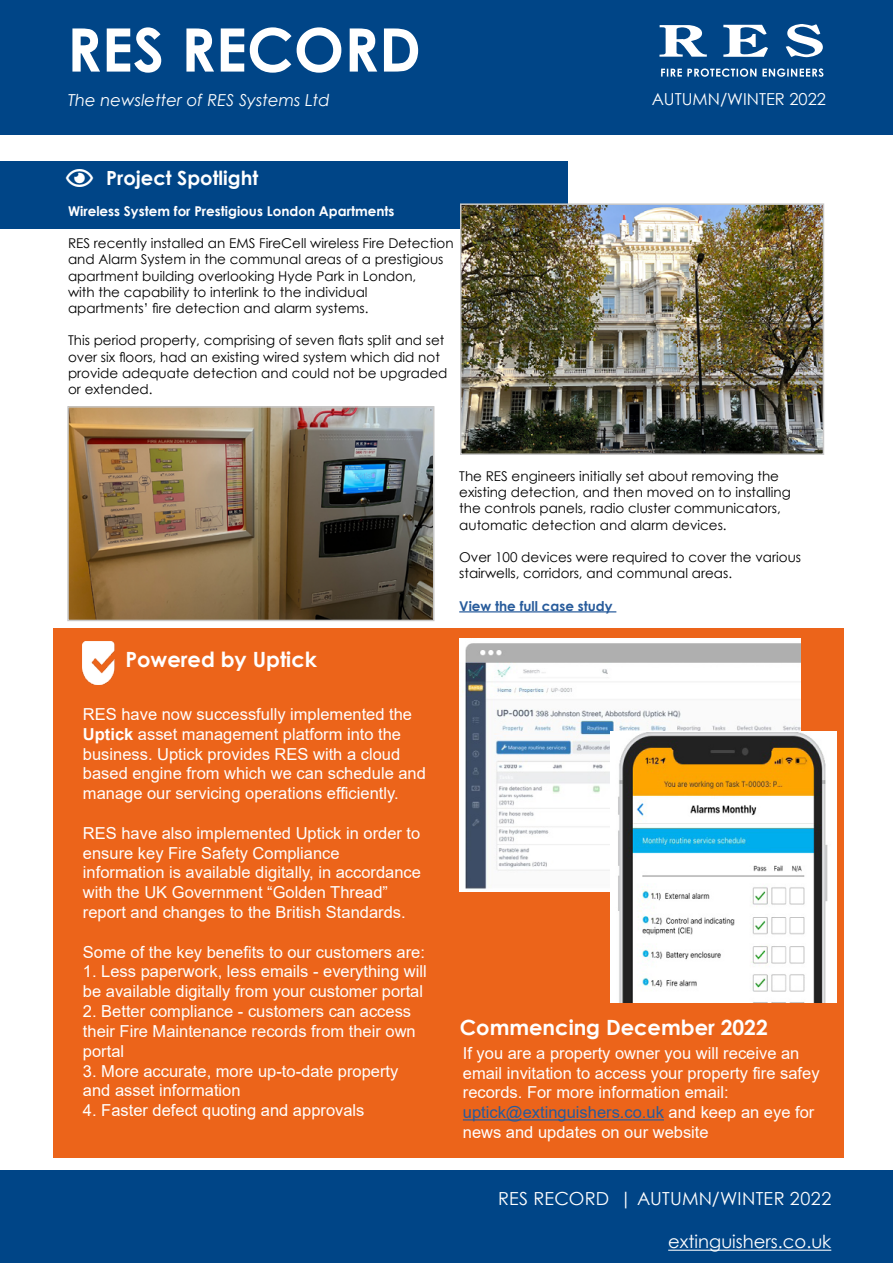
<style>
.page{position:relative;width:893px;height:1263px;background:#fff}
.page>*{position:absolute;margin:0;border:0;box-sizing:border-box;transform-origin:0 0}
.t1{font:700 60px "Century Gothic";color:#fff}
.t2{font:24px "Font Awesome 5 Free";color:#fff}
.t3{font:700 21px "Century Gothic";color:#fff}
.t4{font:700 19.5px "Century Gothic";color:#fff}
.t5{font:18px "Century Gothic";letter-spacing:.005em;color:#fff}
.t6{font:16.5px/19.8px "Arial";color:#fff}
.t7{font:italic 16.5px "Century Gothic";color:#fff}
.t8{font:16.5px "Century Gothic";color:#fff}
.t9{font:13.5px/16.2px "Century Gothic";color:#000}
.t10{font:700 13.5px "Century Gothic";color:#fff}
.t11{font:700 13.5px "Century Gothic";color:#275b9b}
.s1{font-weight:700}
.s2{color:#275b9b}
</style>
<div class="page">
<div style="left:0;top:162px;width:567px;height:67px;background:#004587"></div>
<div style="left:0;top:0;width:893px;height:134px;background:#004587"></div>
<div style="left:0;top:1171px;width:893px;height:92px;background:#004587"></div>
<hr style="left:668px;top:1250px;width:163px;height:1px;background:#fff">
<div style="left:53px;top:628px;width:791px;height:530px;background:#ec641a"></div>
<hr style="left:459px;top:611px;width:157px;height:1px;background:#275b9b">
<img style="left:82px;top:641px;width:33px;height:44px">
<svg style="left:659px;top:25px;width:48px;height:32px"></svg>
<svg style="left:723px;top:25px;width:45px;height:32px"></svg>
<svg style="left:786px;top:24px;width:37px;height:33px"></svg>
<svg style="left:661px;top:68px;width:162px;height:9px"></svg>
<img style="left:70px;top:409px;width:361px;height:209px">
<div style="left:67px;top:406px;width:367px;height:215px;border:2px solid #c8c8c8"></div>
<img style="left:463px;top:206px;width:358px;height:246px">
<div style="left:460px;top:203px;width:364px;height:252px;border:2px solid #c8c8c8"></div>
<img style="left:460px;top:638px;width:340px;height:253px">
<img style="left:611px;top:732px;width:226px;height:270px">
<hr style="left:463px;top:1119px;width:201px;height:1px;background:#275b9b">
<h1 class="t1" style="left:67px;top:4px;width:355px">RES RECORD</h1>
<p class="t7" style="left:68px;top:88px;width:263px">The newsletter of RES Systems Ltd</p>
<h2 class="t2" style="left:66px;top:166px;width:28px">■</h2>
<p class="t4" style="left:106px;top:164px;width:154px">Project Spotlight</p>
<p class="t10" style="left:68px;top:201px;width:328px">Wireless System for Prestigious London Apartments</p>
<p class="t9" style="left:68px;top:235px;width:387px">RES recently installed an EMS FireCell wireless Fire Detection and Alarm System in the communal areas of a prestigious apartment building overlooking Hyde Park in London,<br>with the capability to interlink to the individual<br>apartments’ fire detection and alarm systems.</p>
<p class="t9" style="left:68px;top:332px;width:381px">This period property, comprising of seven flats split and set over six floors, had an existing wired system which did not provide adequate detection and could not be upgraded or extended.</p>
<p class="t8" style="left:652px;top:87px;width:176px">AUTUMN/WINTER 2022</p>
<p class="t3" style="left:125px;top:643px;width:193px">Powered by Uptick</p>
<p class="t6" style="left:83px;top:704px;width:345px">RES have now successfully implemented the <span class="s1">Uptick</span> asset management platform into the business. Uptick provides RES with a cloud based engine from which we can schedule and manage our servicing operations efficiently.</p>
<p class="t6" style="left:83px;top:823px;width:340px">RES have also implemented Uptick in order to ensure key Fire Safety Compliance information is available digitally, in accordance with the UK Government “Golden Thread” report and changes to the British Standards.</p>
<p class="t6" style="left:83px;top:942px;width:344px">Some of the key benefits to our customers are:</p>
<p class="t6" style="left:83px;top:962px;width:345px">1. Less paperwork, less emails - everything will be available digitally from your customer portal</p>
<p class="t6" style="left:83px;top:1001px;width:334px">2. Better compliance - customers can access their Fire Maintenance records from their own portal</p>
<p class="t6" style="left:83px;top:1061px;width:317px">3. More accurate, more up-to-date property and asset information</p>
<p class="t6" style="left:83px;top:1100px;width:283px">4. Faster defect quoting and approvals</p>
<p class="t9" style="left:459px;top:468px;width:333px">The RES engineers initially set about removing the existing detection, and then moved on to installing the controls panels, radio cluster communicators, automatic detection and alarm devices.</p>
<p class="t9" style="left:459px;top:549px;width:343px">Over 100 devices were required to cover the various stairwells, corridors, and communal areas.</p>
<p class="t11" style="left:459px;top:595px;width:155px">View the full case study</p>
<p class="t3" style="left:460px;top:1011px;width:309px">Commencing December 2022</p>
<p class="t6" style="left:463px;top:1043px;width:358px">If you are a property owner you will receive an email invitation to access your property fire safey records. For more information email: <span class="s2">uptick@extinguishers.co.uk</span> and keep an eye for news and updates on our website</p>
<p class="t5" style="left:498px;top:1186px;width:335px">RES RECORD | AUTUMN/WINTER 2022</p>
<p class="t5" style="left:668px;top:1229px;width:165px">extinguishers.co.uk</p>
</div>
